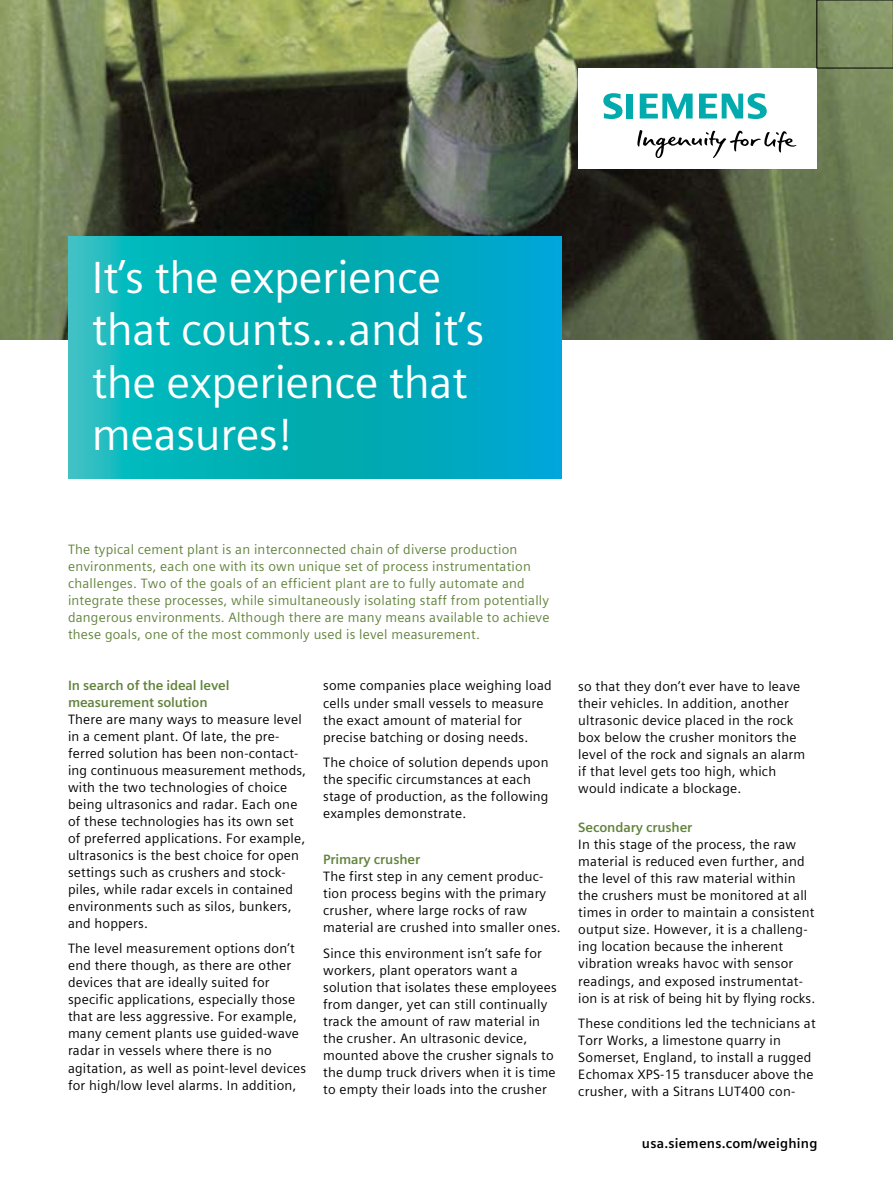
<style>
.page{position:relative;width:893px;height:1191px;background:#fff}
.page>*{position:absolute;margin:0;border:0;box-sizing:border-box;transform-origin:0 0}
.t1{font:45px/52.5px "Siemens Sans Global";letter-spacing:-.01em;color:#fff}
.t2{font:13.5px/17px "Siemens Sans Global";letter-spacing:.015em;color:#000}
.t3{font:13.5px/17px "Siemens Sans Global";letter-spacing:.015em;color:#62833c}
.t4{font:700 13.5px/16.2px "Siemens Sans Global";letter-spacing:-.01em;color:#62833c}
.t5{font:700 13.5px "Siemens Sans Global";letter-spacing:.015em;color:#000}
</style>
<div class="page">
<img style="left:0;top:0;width:893px;height:340px">
<div style="left:578px;top:68px;width:238px;height:101px;background:#fff"></div>
<svg style="left:637px;top:130px;width:159px;height:28px"></svg>
<svg style="left:603px;top:93px;width:30px;height:26px"></svg>
<svg style="left:640px;top:94px;width:53px;height:25px"></svg>
<svg style="left:699px;top:93px;width:68px;height:26px"></svg>
<svg style="left:68px;top:236px;width:493px;height:243px;background:#06afbb"></svg>
<h1 class="t1" style="left:92px;top:251px;width:394px">It’s the experience that counts...and it’s the experience that measures!</h1>
<p class="t3" style="left:68px;top:541px;width:483px">The typical cement plant is an interconnected chain of diverse production environments, each one with its own unique set of process instrumentation challenges. Two of the goals of an efficient plant are to fully automate and integrate these processes, while simultaneously isolating staff from potentially dangerous environments. Although there are many means available to achieve these goals, one of the most commonly used is level measurement.</p>
<p class="t4" style="left:68px;top:678px;width:163px">In search of the ideal level measurement solution</p>
<p class="t2" style="left:68px;top:710px;width:240px">There are many ways to measure level in a cement plant. Of late, the pre&shy;ferred solution has been non-contact&shy;ing continuous measurement methods, with the two technologies of choice being ultrasonics and radar. Each one of these technologies has its own set of preferred applications. For example, ultrasonics is the best choice for open settings such as crushers and stock&shy;piles, while radar excels in contained environments such as silos, bunkers, and hoppers.</p>
<p class="t2" style="left:68px;top:940px;width:240px">The level measurement options don’t end there though, as there are other devices that are ideally suited for specific applications, especially those that are less aggressive. For example, many cement plants use guided-wave radar in vessels where there is no agitation, as well as point-level devices for high/low level alarms. In addition,</p>
<p class="t2" style="left:323px;top:677px;width:230px">some companies place weighing load cells under small vessels to measure the exact amount of material for precise batching or dosing needs.</p>
<p class="t2" style="left:323px;top:754px;width:227px">The choice of solution depends upon the specific circumstances at each stage of production, as the following examples demonstrate.</p>
<p class="t4" style="left:323px;top:851px;width:99px">Primary crusher</p>
<p class="t2" style="left:323px;top:868px;width:239px">The first step in any cement produc&shy;tion process begins with the primary crusher, where large rocks of raw material are crushed into smaller ones.</p>
<p class="t2" style="left:323px;top:944px;width:235px">Since this environment isn’t safe for workers, plant operators want a solution that isolates these employees from danger, yet can still continually track the amount of raw material in the crusher. An ultrasonic device, mounted above the crusher signals to the dump truck drivers when it is time to empty their loads into the crusher</p>
<p class="t2" style="left:578px;top:677px;width:228px">so that they don’t ever have to leave their vehicles. In addition, another ultrasonic device placed in the rock box below the crusher monitors the level of the rock and signals an alarm if that level gets too high, which would indicate a blockage.</p>
<p class="t4" style="left:578px;top:819px;width:116px">Secondary crusher</p>
<p class="t2" style="left:578px;top:836px;width:238px">In this stage of the process, the raw material is reduced even further, and the level of this raw material within the crushers must be monitored at all times in order to maintain a consistent output size. However, it is a challeng&shy;ing location because the inherent vibration wreaks havoc with sensor readings, and exposed instrumentat&shy;ion is at risk of being hit by flying rocks.</p>
<p class="t2" style="left:578px;top:1015px;width:239px">These conditions led the technicians at Torr Works, a limestone quarry in Somerset, England, to install a rugged Echomax XPS-15 transducer above the crusher, with a Sitrans LUT400 con-</p>
<p class="t5" style="left:642px;top:1132px;width:177px">usa.siemens.com/weighing</p>
</div>
